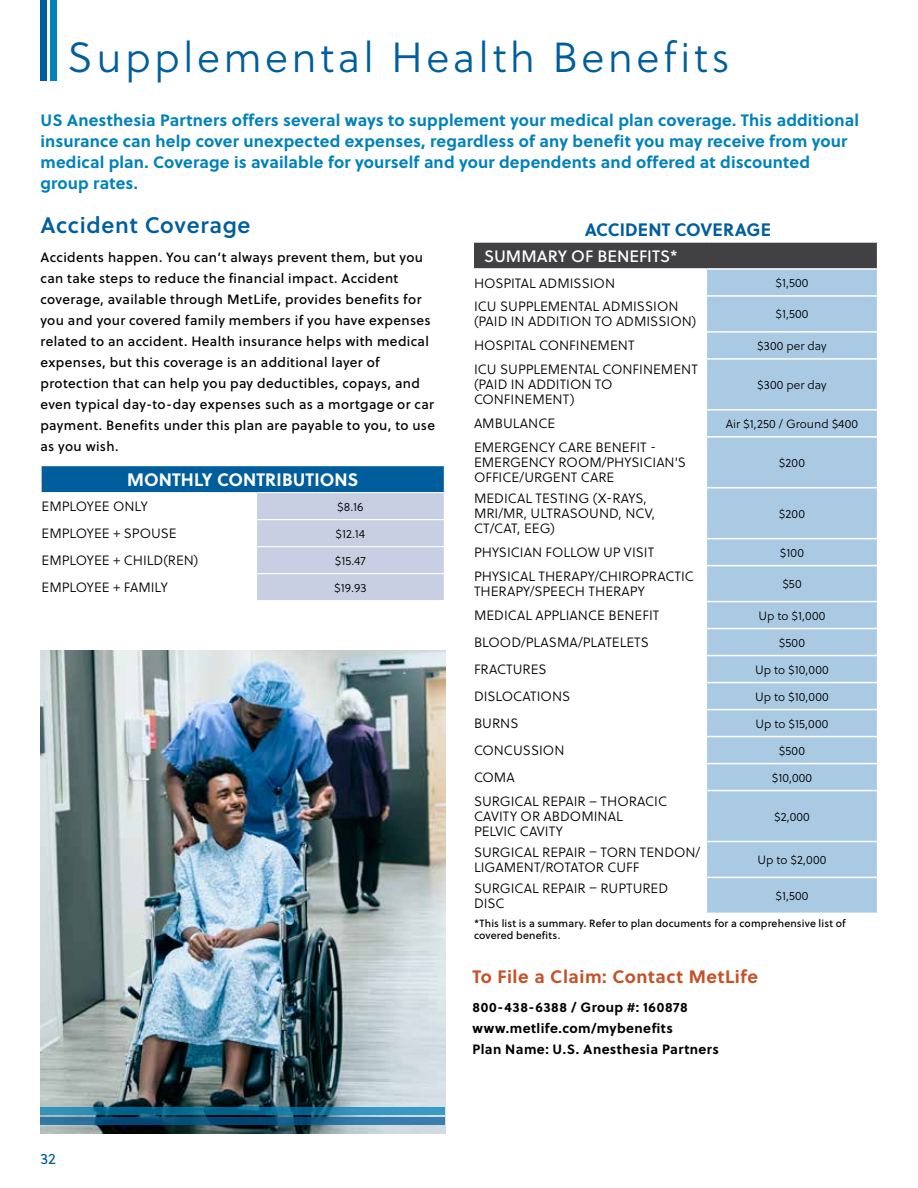
<style>
.page{position:relative;width:918px;height:1188px;background:#fff}
.page>*{position:absolute;margin:0;border:0;box-sizing:border-box;transform-origin:0 0}
.t1{font:42px "Soleil Lt";letter-spacing:.08em;color:#005e9d}
.t2{font:22.5px "Soleil Sb";letter-spacing:.03em;color:#005e9d}
.t3{font:700 18px "Soleil";letter-spacing:.03em;color:#c35329}
.t4{font:700 18px "Soleil";letter-spacing:.005em;color:#fff}
.t5{font:700 18px "Soleil";letter-spacing:.005em;color:#005e9d}
.t6{font:700 16.5px/21px "Soleil";letter-spacing:.01em;color:#0082ba}
.t7{font:16.5px "Soleil Bk";color:#fff}
.t8{font:15px "Soleil";color:#005e9d}
.t9{font:13.5px/15px "Soleil Lt";color:#000}
.t10{font:13.5px/21px "Soleil Bk";letter-spacing:.025em;color:#000}
.t11{font:700 13.5px/21px "Soleil";letter-spacing:.03em;color:#000}
.t12{font:12px "Soleil Lt";letter-spacing:.01em;color:#000}
.t13{font:10.5px/12px "Soleil Bk";letter-spacing:.015em;color:#000}
</style>
<div class="page">
<div style="left:50px;top:0;width:7px;height:81px;background:#0082ba"></div>
<div style="left:40px;top:0;width:7px;height:81px;background:#005e9d"></div>
<div style="left:41px;top:466px;width:403px;height:27px;background:#005e9d"></div>
<hr style="left:40px;top:466px;width:2px;height:26px;background:#fff">
<hr style="left:40px;top:492px;width:216px;height:1px;background:#fff">
<svg style="left:256px;top:466px;width:189px;height:134px"></svg>
<hr style="left:256px;top:519px;width:189px;height:1px;background:#fff">
<hr style="left:256px;top:546px;width:189px;height:1px;background:#fff">
<hr style="left:256px;top:573px;width:189px;height:1px;background:#fff">
<div style="left:473px;top:242px;width:405px;height:27px;background:#414042"></div>
<div style="left:707px;top:270px;width:170px;height:643px;background:#aacae4"></div>
<hr style="left:474px;top:268px;width:232px;height:2px;background:#fff">
<hr style="left:706px;top:268px;width:171px;height:2px;background:#fff">
<hr style="left:707px;top:682px;width:170px;height:1px;background:#fff">
<hr style="left:706px;top:295px;width:172px;height:2px;background:#fff">
<hr style="left:706px;top:331px;width:172px;height:2px;background:#fff">
<hr style="left:706px;top:358px;width:172px;height:2px;background:#fff">
<hr style="left:706px;top:409px;width:172px;height:2px;background:#fff">
<hr style="left:706px;top:436px;width:172px;height:2px;background:#fff">
<hr style="left:706px;top:487px;width:172px;height:1px;background:#fff">
<hr style="left:706px;top:538px;width:172px;height:1px;background:#fff">
<hr style="left:706px;top:565px;width:172px;height:1px;background:#fff">
<hr style="left:706px;top:601px;width:172px;height:1px;background:#fff">
<hr style="left:706px;top:628px;width:172px;height:1px;background:#fff">
<hr style="left:706px;top:655px;width:172px;height:1px;background:#fff">
<hr style="left:706px;top:709px;width:172px;height:1px;background:#fff">
<hr style="left:706px;top:736px;width:172px;height:1px;background:#fff">
<hr style="left:706px;top:763px;width:172px;height:1px;background:#fff">
<svg style="left:706px;top:602px;width:1px;height:163px"></svg>
<hr style="left:706px;top:790px;width:172px;height:1px;background:#fff">
<hr style="left:706px;top:841px;width:172px;height:1px;background:#fff">
<hr style="left:706px;top:877px;width:172px;height:1px;background:#fff">
<hr style="left:472px;top:241px;width:234px;height:2px;background:#fff">
<hr style="left:472px;top:243px;width:2px;height:26px;background:#fff">
<hr style="left:706px;top:241px;width:172px;height:2px;background:#fff">
<svg style="left:877px;top:242px;width:1px;height:27px"></svg>
<img style="left:40px;top:650px;width:406px;height:484px">
<svg style="left:40px;top:1107px;width:406px;height:8px"></svg>
<svg style="left:40px;top:1117px;width:406px;height:8px"></svg>
<h1 class="t1" style="left:68px;top:28px;width:664px">Supplemental Health Benefits</h1>
<p class="t6" style="left:40px;top:109px;width:820px">US Anesthesia Partners offers several ways to supplement your medical plan coverage. This additional insurance can help cover unexpected expenses, regardless of any benefit you may receive from your medical plan. Coverage is available for yourself and your dependents and offered at discounted group rates.</p>
<h3 class="t5" style="left:585px;top:216px;width:188px">ACCIDENT COVERAGE</h3>
<p class="t7" style="left:484px;top:243px;width:195px">SUMMARY OF BENEFITS*</p>
<p class="t9" style="left:474px;top:275px;width:143px">HOSPITAL ADMISSION</p>
<p class="t12" style="left:775px;top:274px;width:35px">$1,500</p>
<p class="t9" style="left:474px;top:299px;width:224px">ICU SUPPLEMENTAL ADMISSION (PAID IN ADDITION TO ADMISSION)</p>
<p class="t12" style="left:775px;top:306px;width:35px">$1,500</p>
<p class="t9" style="left:474px;top:338px;width:162px">HOSPITAL CONFINEMENT</p>
<p class="t12" style="left:757px;top:337px;width:71px">$300 per day</p>
<p class="t9" style="left:474px;top:362px;width:225px">ICU SUPPLEMENTAL CONFINEMENT (PAID IN ADDITION TO<br>CONFINEMENT)</p>
<h2 class="t2" style="left:40px;top:208px;width:212px">Accident Coverage</h2>
<p class="t10" style="left:40px;top:246px;width:396px">Accidents happen. You can’t always prevent them, but you can take steps to reduce the financial impact. Accident coverage, available through MetLife, provides benefits for you and your covered family members if you have expenses related to an accident. Health insurance helps with medical expenses, but this coverage is an additional layer of protection that can help you pay deductibles, copays, and even typical day-to-day expenses such as a mortgage or car payment. Benefits under this plan are payable to you, to use as you wish.</p>
<h3 class="t4" style="left:127px;top:466px;width:233px">MONTHLY CONTRIBUTIONS</h3>
<p class="t9" style="left:42px;top:499px;width:108px">EMPLOYEE ONLY</p>
<p class="t12" style="left:337px;top:498px;width:28px">$8.16</p>
<p class="t9" style="left:42px;top:526px;width:137px">EMPLOYEE + SPOUSE</p>
<p class="t12" style="left:336px;top:525px;width:31px">$12.14</p>
<p class="t9" style="left:42px;top:553px;width:158px">EMPLOYEE + CHILD(REN)</p>
<p class="t12" style="left:335px;top:552px;width:32px">$15.47</p>
<p class="t9" style="left:42px;top:580px;width:128px">EMPLOYEE + FAMILY</p>
<p class="t12" style="left:334px;top:579px;width:34px">$19.93</p>
<p class="t12" style="left:757px;top:376px;width:71px">$300 per day</p>
<p class="t9" style="left:474px;top:416px;width:83px">AMBULANCE</p>
<p class="t12" style="left:726px;top:415px;width:134px">Air $1,250 / Ground $400</p>
<p class="t9" style="left:474px;top:440px;width:214px">EMERGENCY CARE BENEFIT -<br>EMERGENCY ROOM/PHYSICIAN'S<br>OFFICE/URGENT CARE</p>
<p class="t12" style="left:779px;top:454px;width:28px">$200</p>
<p class="t9" style="left:474px;top:491px;width:183px">MEDICAL TESTING (X- RAYS,<br>MRI/MR, ULTRASOUND, NCV,<br>CT/CAT, EEG)</p>
<p class="t12" style="left:779px;top:505px;width:28px">$200</p>
<p class="t9" style="left:474px;top:545px;width:182px">PHYSICIAN FOLLOW UP VISIT</p>
<p class="t12" style="left:780px;top:544px;width:26px">$100</p>
<p class="t9" style="left:474px;top:569px;width:222px">PHYSICAL THERAPY/CHIROPRACTIC<br>THERAPY/SPEECH THERAPY</p>
<p class="t12" style="left:782px;top:576px;width:21px">$50</p>
<p class="t9" style="left:474px;top:608px;width:187px">MEDICAL APPLIANCE BENEFIT</p>
<p class="t12" style="left:759px;top:607px;width:68px">Up to $1,000</p>
<p class="t9" style="left:474px;top:635px;width:176px">BLOOD/PLASMA/PLATELETS</p>
<p class="t12" style="left:779px;top:634px;width:28px">$500</p>
<p class="t9" style="left:474px;top:662px;width:74px">FRACTURES</p>
<p class="t12" style="left:755px;top:661px;width:75px">Up to $10,000</p>
<p class="t9" style="left:474px;top:689px;width:98px">DISLOCATIONS</p>
<p class="t12" style="left:755px;top:688px;width:75px">Up to $10,000</p>
<p class="t9" style="left:474px;top:716px;width:46px">BURNS</p>
<p class="t12" style="left:756px;top:715px;width:74px">Up to $15,000</p>
<p class="t9" style="left:474px;top:743px;width:92px">CONCUSSION</p>
<p class="t12" style="left:779px;top:742px;width:28px">$500</p>
<p class="t9" style="left:474px;top:770px;width:42px">COMA</p>
<p class="t12" style="left:772px;top:769px;width:42px">$10,000</p>
<p class="t9" style="left:474px;top:794px;width:195px">SURGICAL REPAIR – THORACIC<br>CAVITY OR ABDOMINAL<br>PELVIC CAVITY</p>
<p class="t12" style="left:774px;top:808px;width:37px">$2,000</p>
<p class="t8" style="left:40px;top:1148px;width:17px">32</p>
<p class="t9" style="left:474px;top:845px;width:228px">SURGICAL REPAIR – TORN TENDON/<br>LIGAMENT/ROTATOR CUFF</p>
<p class="t12" style="left:758px;top:851px;width:70px">Up to $2,000</p>
<p class="t9" style="left:474px;top:881px;width:196px">SURGICAL REPAIR – RUPTURED<br>DISC</p>
<p class="t12" style="left:775px;top:887px;width:35px">$1,500</p>
<p class="t13" style="left:474px;top:917px;width:373px">*This list is a summary. Refer to plan documents for a comprehensive list of covered benefits.</p>
<h3 class="t3" style="left:472px;top:963px;width:287px">To File a Claim: Contact MetLife</h3>
<p class="t11" style="left:472px;top:996px;width:248px">800-438-6388 / Group #: 160878 www.metlife.com/mybenefits<br>Plan Name: U.S. Anesthesia Partners</p>
</div>
